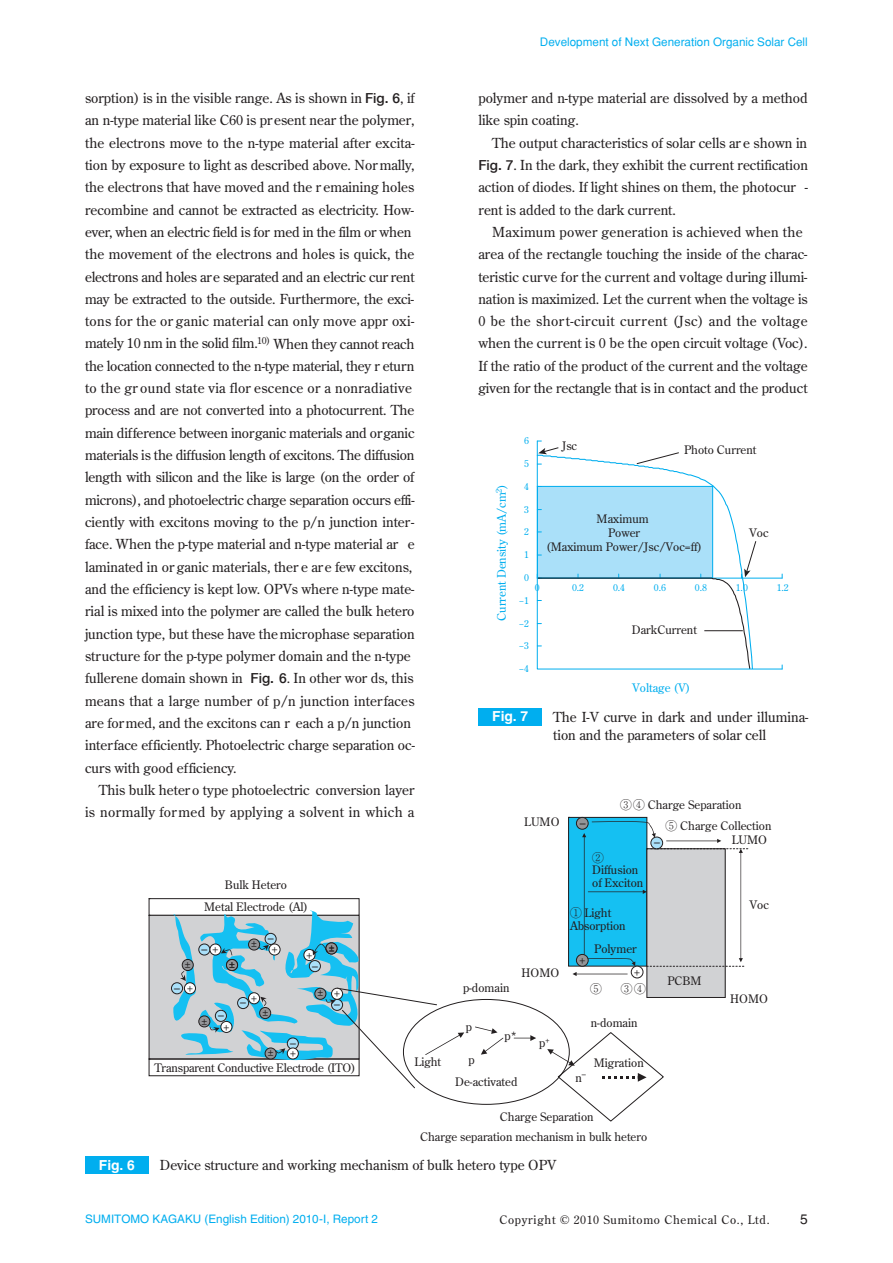
<style>
.page{position:relative;width:893px;height:1263px;background:#fff}
.page>*{position:absolute;margin:0;border:0;box-sizing:border-box;transform-origin:0 0}
.t1{font:13.8px/22.4px "Century Old Style Std";color:#231f20}
.t2{font:13.8px/18.1px "Century Old Style";color:#231f20}
.t3{font:700 13.8px "Helvetica";color:#fff}
.t4{font:13.8px "Helvetica LT Std";color:#231f20}
.t5{font:11.7px/12.8px "Century Old Style";color:#231f20}
.t6{font:11.7px "Helvetica";color:#00aeef}
.t7{font:11.7px "Helvetica LT Std";color:#00aeef}
.t8{font:11.7px "Century Old Style Std";letter-spacing:.06em;color:#231f20}
.t9{font:11.7px "Century Old Style";color:#00aeef}
.t10{font:11.7px "Rmfr Alpha";color:#231f20}
.t11{font:9.6px "Century Old Style";color:#00aeef}
.s1{font-family:"Helvetica Neue";font-weight:500}
.s2{font-family:"Rmfr Alpha"}
.s3{font-family:"Century Old Style Std"}
</style>
<div class="page">
<div style="left:85px;top:1157px;width:64px;height:17px;background:#00aeef"></div>
<div style="left:149px;top:898px;width:210px;height:17px;border:1px solid #231f20"></div>
<div style="left:149px;top:915px;width:210px;height:144px;background:#d1d2d4"></div>
<div style="left:149px;top:1059px;width:210px;height:17px;border:1px solid #231f20"></div>
<svg style="left:475px;top:1026px;width:28px;height:28px"></svg>
<svg style="left:514px;top:1035px;width:22px;height:6px"></svg>
<svg style="left:547px;top:1032px;width:117px;height:90px"></svg>
<div style="left:647px;top:849px;width:78px;height:148px;background:#d1d2d4"></div>
<div style="left:646px;top:848px;width:80px;height:150px;border:1px solid #231f20"></div>
<div style="left:631px;top:966px;width:12px;height:12px;border:1px solid #231f20;border-radius:50%"></div>
<svg style="left:170px;top:910px;width:294px;height:178px"></svg>
<svg style="left:569px;top:817px;width:180px;height:159px"></svg>
<div style="left:478px;top:708px;width:64px;height:17px;background:#00aeef"></div>
<svg style="left:536px;top:441px;width:220px;height:229px"></svg>
<hr style="left:704px;top:630px;width:39px;height:1px;background:#231f20">
<p class="t6" style="left:540px;top:34px;width:269px">Development of Next Generation Organic Solar Cell</p>
<p class="t1" style="left:85px;top:87px;width:331px">sorption) is in the visible range. As is shown in <span class="s1">Fig. 6</span>, if an n-type material like C60 is present near the polymer, the electrons move to the n-type material after excita&shy;tion by exposure to light as described above. Nor mally, the electrons that have moved and the r emaining holes recombine and cannot be extracted as electricity. How&shy;ever, when an electric field is for med in the film or when the movement of the electrons and holes is quick, the electrons and holes are separated and an electric cur rent may be extracted to the outside. Furthermore, the exci&shy;tons for the or ganic material can only move appr oxi&shy;mately 10 nm in the solid film.<sup>10)</sup> When they cannot reach the location connected to the n-type material, they r eturn to the gr ound state via flor escence or a nonradiative process and are not converted into a photocurrent. The main difference between inorganic materials and organic materials is the diffusion length of excitons. The diffusion length with silicon and the like is large (on the order of microns), and photoelectric charge separation occurs effi&shy;ciently with excitons moving to the p/n junction inter&shy;face. When the p-type material and n-type material ar e laminated in or ganic materials, ther e are few excitons, and the efficiency is kept low. OPVs where n-type mate&shy;rial is mixed into the polymer are called the bulk hetero junction type, but these have the microphase separation structure for the p-type polymer domain and the n-type fullerene domain shown in <span class="s1">Fig. 6</span>. In other wor ds, this means that a large number of p/n junction interfaces are formed, and the excitons can r each a p/n junction interface efficiently. Photoelectric charge separation oc&shy;curs with good efficiency.</p>
<p class="t1" style="left:85px;top:778px;width:331px;text-align:right">This bulk heter o type photoelectric conversion layer<br>is normally formed by applying a solvent in which a</p>
<p class="t1" style="left:478px;top:87px;width:331px">polymer and n-type material are dissolved by a method like spin coating.</p>
<p class="t1" style="left:478px;top:131px;width:331px;text-align:justify;text-indent:14px">The output characteristics of solar cells ar e shown in <span class="s1">Fig. 7</span>. In the dark, they exhibit the current rectification action of diodes. If light shines on them, the photocur - rent is added to the dark current.</p>
<p class="t1" style="left:478px;top:220px;width:331px;text-indent:14px">Maximum power generation is achieved when the area of the rectangle touching the inside of the charac&shy;teristic curve for the current and voltage during illumi&shy;nation is maximized. Let the current when the voltage is 0 be the short-circuit current (Jsc) and the voltage when the current is 0 be the open circuit voltage (Voc).<br>If the ratio of the product of the current and the voltage given for the rectangle that is in contact and the product</p>
<p class="t9" style="left:494px;top:621px;width:139px;rotate:-90deg">Current Density (mA/cm<sup>2</sup>)</p>
<p class="t11" style="left:524px;top:434px;width:6px">6</p>
<p class="t11" style="left:524px;top:457px;width:6px">5</p>
<p class="t11" style="left:524px;top:480px;width:6px">4</p>
<p class="t11" style="left:524px;top:503px;width:6px">3</p>
<p class="t11" style="left:524px;top:525px;width:6px">2</p>
<p class="t11" style="left:524px;top:548px;width:6px">1</p>
<p class="t11" style="left:524px;top:571px;width:6px">0</p>
<p class="t5" style="left:562px;top:439px;width:17px">Jsc</p>
<p class="t5" style="left:684px;top:443px;width:74px">Photo Current</p>
<p class="t5" style="left:546px;top:511px;width:157px;line-height:13.8px;text-align:center">Maximum<br>Power<br>(Maximum Power/Jsc/Voc=ff)</p>
<p class="t5" style="left:749px;top:526px;width:21px">Voc</p>
<p class="t11" style="left:535px;top:581px;width:6px">0</p>
<p class="t11" style="left:572px;top:581px;width:13px">0.2</p>
<p class="t11" style="left:613px;top:581px;width:13px">0.4</p>
<p class="t11" style="left:654px;top:581px;width:13px">0.6</p>
<p class="t11" style="left:695px;top:581px;width:13px">0.8</p>
<p class="t11" style="left:736px;top:581px;width:13px">1.0</p>
<p class="t11" style="left:777px;top:581px;width:13px">1.2</p>
<p class="t11" style="left:519px;top:594px;width:11px">−1</p>
<p class="t11" style="left:519px;top:617px;width:11px">−2</p>
<p class="t11" style="left:519px;top:639px;width:11px">−3</p>
<p class="t11" style="left:519px;top:662px;width:11px">−4</p>
<p class="t5" style="left:632px;top:623px;width:67px">DarkCurrent</p>
<p class="t9" style="left:632px;top:680px;width:60px">Voltage (V)</p>
<p class="t3" style="left:492px;top:708px;width:38px">Fig. 7</p>
<p class="t2" style="left:553px;top:707px;width:257px">The I-V curve in dark and under illumina&shy;tion and the parameters of solar cell</p>
<p class="t5" style="left:524px;top:815px;width:37px">LUMO</p>
<p class="t5" style="left:580px;top:815px;width:7px">–</p>
<p class="t5" style="left:666px;top:793px;width:107px;line-height:21.5px;text-indent:-46px"><span class="s2">34</span> Charge Separation<br><span class="s2">5</span> Charge Collection</p>
<p class="t5" style="left:654px;top:835px;width:7px">–</p>
<p class="t5" style="left:732px;top:833px;width:37px">LUMO</p>
<p class="t5" style="left:225px;top:878px;width:63px">Bulk Hetero</p>
<p class="t10" style="left:592px;top:852px;width:13px">2</p>
<p class="t5" style="left:592px;top:863px;width:53px">Diffusion of Exciton</p>
<p class="t5" style="left:204px;top:900px;width:105px">Metal Electrode (Al)</p>
<p class="t5" style="left:570px;top:906px;width:57px"><span class="s2">1</span> Light<br>Absorption</p>
<p class="t5" style="left:749px;top:898px;width:21px">Voc</p>
<p class="t5" style="left:202px;top:942px;width:18px">– +</p>
<p class="t5" style="left:251px;top:936px;width:7px">±</p>
<p class="t5" style="left:268px;top:931px;width:7px">–</p>
<p class="t5" style="left:272px;top:942px;width:7px">+</p>
<p class="t5" style="left:307px;top:948px;width:7px">+</p>
<p class="t5" style="left:329px;top:940px;width:7px">±</p>
<p class="t5" style="left:185px;top:957px;width:7px">±</p>
<p class="t5" style="left:229px;top:957px;width:7px">±</p>
<p class="t5" style="left:312px;top:958px;width:7px">–</p>
<p class="t5" style="left:187px;top:981px;width:7px">+</p>
<p class="t5" style="left:174px;top:981px;width:7px">–</p>
<p class="t5" style="left:240px;top:993px;width:18px">– +</p>
<p class="t5" style="left:318px;top:985px;width:7px">±</p>
<p class="t5" style="left:334px;top:986px;width:7px">+</p>
<p class="t5" style="left:334px;top:997px;width:7px">–</p>
<p class="t5" style="left:463px;top:981px;width:48px">p-domain</p>
<p class="t5" style="left:521px;top:966px;width:39px">HOMO</p>
<p class="t5" style="left:579px;top:953px;width:7px">+</p>
<p class="t5" style="left:594px;top:942px;width:44px">Polymer</p>
<p class="t5" style="left:634px;top:964px;width:7px">+</p>
<p class="t10" style="left:590px;top:983px;width:13px">5</p>
<p class="t10" style="left:621px;top:983px;width:26px">34</p>
<p class="t5" style="left:667px;top:974px;width:36px">PCBM</p>
<p class="t5" style="left:730px;top:992px;width:39px">HOMO</p>
<p class="t5" style="left:202px;top:1011px;width:24px">± –</p>
<p class="t5" style="left:224px;top:1020px;width:7px">+</p>
<p class="t5" style="left:262px;top:1005px;width:7px">±</p>
<p class="t5" style="left:268px;top:1045px;width:7px">±</p>
<p class="t5" style="left:290px;top:1036px;width:7px">–</p>
<p class="t5" style="left:290px;top:1046px;width:7px">+</p>
<p class="t5" style="left:154px;top:1061px;width:203px">Transparent Conductive Electrode (ITO)</p>
<p class="t5" style="left:591px;top:1016px;width:48px">n-domain</p>
<p class="t5" style="left:594px;top:1056px;width:52px">Migration</p>
<p class="t5" style="left:466px;top:1020px;width:8px">p</p>
<p class="t5" style="left:505px;top:1029px;width:14px">p*</p>
<p class="t5" style="left:539px;top:1036px;width:12px">p<sup>+</sup></p>
<p class="t5" style="left:415px;top:1055px;width:28px">Light</p>
<p class="t5" style="left:455px;top:1048px;width:64px;line-height:21.6px;text-indent:14px">p<br>De-activated</p>
<p class="t5" style="left:575px;top:1071px;width:12px">n<sup>–</sup></p>
<p class="t5" style="left:500px;top:1110px;width:95px">Charge Separation</p>
<p class="t5" style="left:420px;top:1130px;width:229px">Charge separation mechanism in bulk hetero</p>
<p class="t3" style="left:99px;top:1157px;width:38px">Fig. 6</p>
<p class="t2" style="left:160px;top:1156px;width:398px">Device structure and working mechanism of bulk hetero type OPV</p>
<p class="t7" style="left:85px;top:1212px;width:294px">SUMITOMO KAGAKU (English Edition) 2010-I, Report 2</p>
<p class="t8" style="left:499px;top:1212px;width:272px">Copyright © 2010 Sumitomo Chemical Co., Ltd.</p>
<p class="t4" style="left:800px;top:1211px;width:9px">5</p>
<p class="t6" style="left:207px;top:1212px;width:37px">2010-<span class="s3">I</span></p>
</div>
